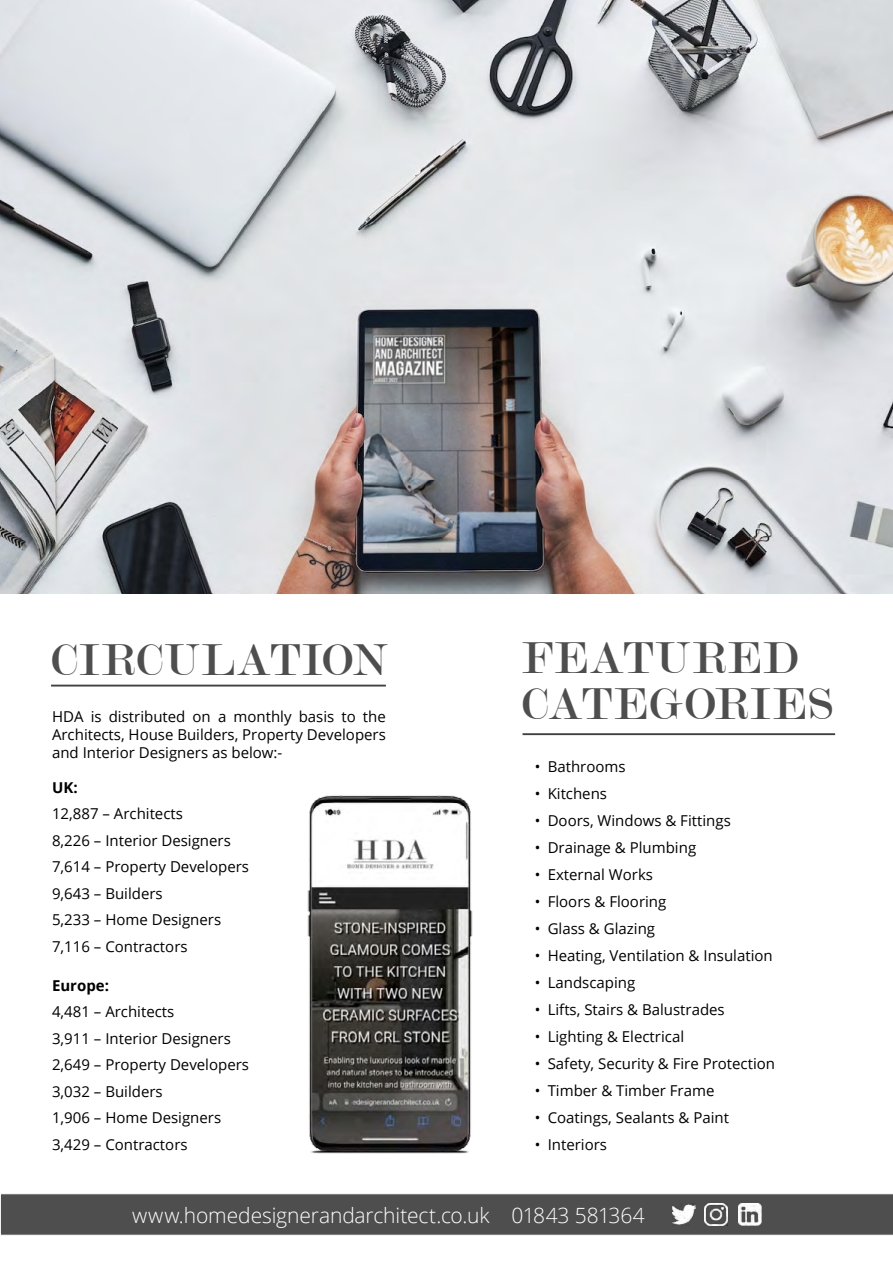
<style>
.page{position:relative;width:893px;height:1263px;background:#fff}
.page>*{position:absolute;margin:0;border:0;box-sizing:border-box;transform-origin:0 0}
.t1{font:48px/45.6px "Modern";letter-spacing:.045em;color:#4e4e4e}
.t2{font:300 21px "Open Sans";letter-spacing:-.005em;color:#fff}
.t3{font:15px/26.5px "Open Sans";color:#000}
.t4{font:700 15px "Open Sans";color:#000}
</style>
<div class="page">
<img style="left:0;top:0;width:893px;height:594px">
<img style="left:307px;top:795px;width:166px;height:359px">
<svg style="left:0;top:1193px;width:893px;height:43px;background:#585858"></svg>
<hr style="left:522px;top:733px;width:313px;height:2px;background:#000">
<hr style="left:51px;top:685px;width:335px;height:1px;background:#000">
<img style="left:705px;top:1203px;width:23px;height:23px">
<img style="left:739px;top:1203px;width:23px;height:23px">
<img style="left:672px;top:1203px;width:23px;height:23px">
<h1 class="t1" style="left:51px;top:638px;width:336px">CIRCULATION</h1>
<p class="t3" style="left:52px;top:707px;width:335px;line-height:18px;text-align:justify">HDA is distributed on a monthly basis to the Architects, House Builders, Property Developers and Interior Designers as below:-</p>
<p class="t4" style="left:52px;top:776px;width:27px">UK:</p>
<p class="t3" style="left:52px;top:800px;width:199px">12,887 – Architects<br>8,226 – Interior Designers<br>7,614 – Property Developers<br>9,643 – Builders<br>5,233 – Home Designers<br>7,116 – Contractors</p>
<p class="t4" style="left:52px;top:975px;width:58px">Europe:</p>
<p class="t3" style="left:52px;top:998px;width:199px">4,481 – Architects<br>3,911 – Interior Designers<br>2,649 – Property Developers<br>3,032 – Builders<br>1,906 – Home Designers<br>3,429 – Contractors</p>
<h1 class="t1" style="left:522px;top:636px;width:314px">FEATURED<br>CATEGORIES</h1>
<p class="t3" style="left:535px;top:753px;width:92px">• Bathrooms</p>
<p class="t3" style="left:535px;top:780px;width:74px">• Kitchens</p>
<p class="t3" style="left:535px;top:807px;width:197px">• Doors, Windows &amp; Fittings</p>
<p class="t3" style="left:535px;top:834px;width:163px">• Drainage &amp; Plumbing</p>
<p class="t3" style="left:535px;top:861px;width:120px">• External Works</p>
<p class="t3" style="left:535px;top:888px;width:133px">• Floors &amp; Flooring</p>
<p class="t3" style="left:535px;top:915px;width:122px">• Glass &amp; Glazing</p>
<p class="t3" style="left:535px;top:942px;width:239px">• Heating, Ventilation &amp; Insulation</p>
<p class="t3" style="left:535px;top:969px;width:102px">• Landscaping</p>
<p class="t3" style="left:535px;top:996px;width:191px">• Lifts, Stairs &amp; Balustrades</p>
<p class="t3" style="left:535px;top:1023px;width:151px">• Lighting &amp; Electrical</p>
<p class="t3" style="left:535px;top:1050px;width:242px">• Safety, Security &amp; Fire Protection</p>
<p class="t3" style="left:535px;top:1077px;width:181px">• Timber &amp; Timber Frame</p>
<p class="t3" style="left:535px;top:1104px;width:196px">• Coatings, Sealants &amp; Paint</p>
<p class="t3" style="left:535px;top:1131px;width:74px">• Interiors</p>
<h2 class="t2" style="left:132px;top:1200px;width:514px">www.homedesignerandarchitect.co.uk 01843 581364</h2>
</div>
